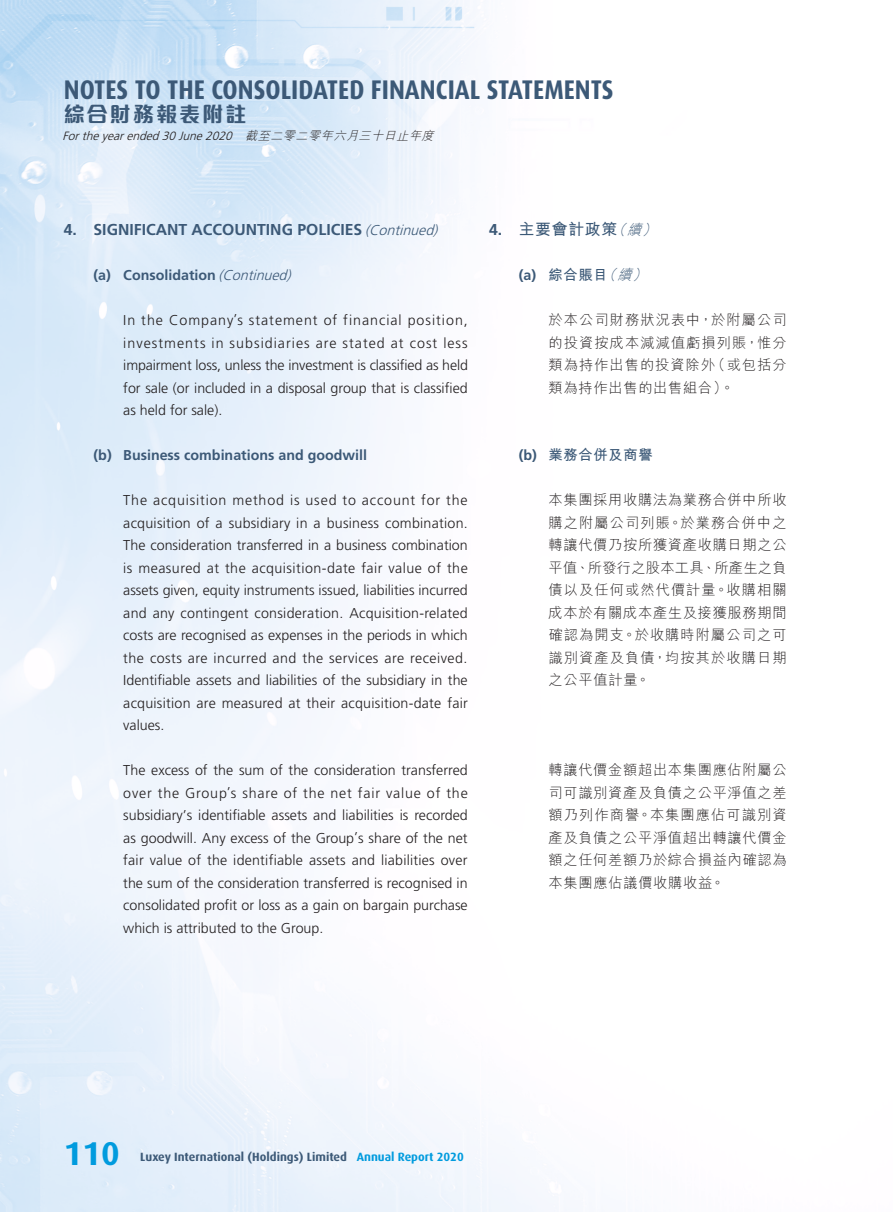
<style>
.page{position:relative;width:893px;height:1212px;background:#fff}
.page>*{position:absolute;margin:0;border:0;box-sizing:border-box;transform-origin:0 0}
.t1{font:700 33px "Dax";color:#009bde}
.t2{font:700 27px "Dax";color:#3c5977;scale:.9 1}
.t3{font:800 21px "M Elle HK";letter-spacing:.1em;color:#3c5977}
.Heading_1{font:700 15.75px "Frutiger LT Std";color:#3c5977}
.C_Heading_1{font:700 15.75px "M Hei HK";letter-spacing:.05em;color:#3c5977}
.Body_Text{font:300 14.25px/22.5px "Frutiger LT Std";color:#231f20;text-align:justify}
.C_Body_Text{font:300 14.25px/22.5px "M Hei HK";letter-spacing:.05em;color:#231f20;text-align:justify}
.Heading_2{font:700 14.25px "Frutiger LT Std";color:#3c5977}
.C_Heading_2{font:700 14.25px "M Hei HK";letter-spacing:.05em;color:#3c5977}
.t4{font:700 12px "Dax";color:#3c5977}
.t5{font:italic 300 12px "Frutiger LT Std";color:#231f20}
.s1{font-family:"M Hei HK"}
.s2{font-weight:300;font-style:italic;font-size:14.25px}
.s3{font-weight:300;font-style:italic}
.s4{font-family:"Frutiger LT Std"}
.s5{color:#009bde}
</style>
<div class="page">
<img style="left:0;top:0;width:567px;height:1212px">
<h2 class="t2" style="left:64px;top:74px;width:612px">NOTES TO THE CONSOLIDATED FINANCIAL STATEMENTS</h2>
<h3 class="t3" style="left:64px;top:104px;width:184px">綜合財務報表附註</h3>
<p class="t5" style="left:63px;top:129px;width:376px">Fortheyearended30June2020 <span class="s1">截至二零二零年六月三十日止年度</span></p>
<p class="Heading_1" style="left:64px;top:220px;width:379px">4. SIGNIFICANT ACCOUNTING POLICIES <span class="s2">(Continued)</span></p>
<p class="Heading_2" style="left:94px;top:267px;width:203px">(a) Consolidation <span class="s3">(Continued)</span></p>
<p class="Body_Text" style="left:123px;top:309px;width:346px">In the Company’s statement of financial position, investments in subsidiaries are stated at cost less impairment loss, unless the investment is classified as held for sale (or included in a disposal group that is classified as held for sale).</p>
<p class="Heading_2" style="left:94px;top:447px;width:275px">(b) Business combinations and goodwill</p>
<p class="Body_Text" style="left:123px;top:489px;width:346px">The acquisition method is used to account for the acquisition of a subsidiary in a business combination.<br>The consideration transferred in a business combination is measured at the acquisition-date fair value of the assets given, equity instruments issued, liabilities incurred and any contingent consideration. Acquisition-related costs are recognised as expenses in the periods in which the costs are incurred and the services are received.<br>Identifiable assets and liabilities of the subsidiary in the acquisition are measured at their acquisition-date fair values.</p>
<p class="Body_Text" style="left:123px;top:759px;width:346px">The excess of the sum of the consideration transferred over the Group’s share of the net fair value of the subsidiary’s identifiable assets and liabilities is recorded as goodwill. Any excess of the Group’s share of the net fair value of the identifiable assets and liabilities over the sum of the consideration transferred is recognised in consolidated profit or loss as a gain on bargain purchase which is attributed to the Group.</p>
<p class="C_Heading_1" style="left:489px;top:218px;width:173px"><span class="s4">4.</span> 主要會計政策<span class="s2">（續）</span></p>
<p class="C_Heading_2" style="left:519px;top:265px;width:133px"><span class="s4">(a)</span> 綜合賬目<span class="s3">（續）</span></p>
<p class="C_Body_Text" style="left:549px;top:308px;width:240px">於本公司財務狀況表中，於附屬公司的投資按成本減減值虧損列賬，惟分類為持作出售的投資除外（或包括分類為持作出售的出售組合）。</p>
<p class="C_Heading_2" style="left:519px;top:445px;width:135px"><span class="s4">(b)</span> 業務合併及商譽</p>
<p class="C_Body_Text" style="left:549px;top:488px;width:240px">本集團採用收購法為業務合併中所收購之附屬公司列賬。於業務合併中之轉讓代價乃按所獲資產收購日期之公平值、所發行之股本工具、所產生之負債以及任何或然代價計量。收購相關成本於有關成本產生及接獲服務期間確認為開支。於收購時附屬公司之可識別資產及負債，均按其於收購日期之公平值計量。</p>
<p class="C_Body_Text" style="left:549px;top:758px;width:240px">轉讓代價金額超出本集團應佔附屬公司可識別資產及負債之公平淨值之差額乃列作商譽。本集團應佔可識別資產及負債之公平淨值超出轉讓代價金額之任何差額乃於綜合損益內確認為本集團應佔議價收購收益。</p>
<h1 class="t1" style="left:64px;top:1135px;width:57px">110</h1>
<p class="t4" style="left:140px;top:1150px;width:325px">Luxey International (Holdings) Limited <span class="s5">Annual Report 2020</span></p>
</div>
